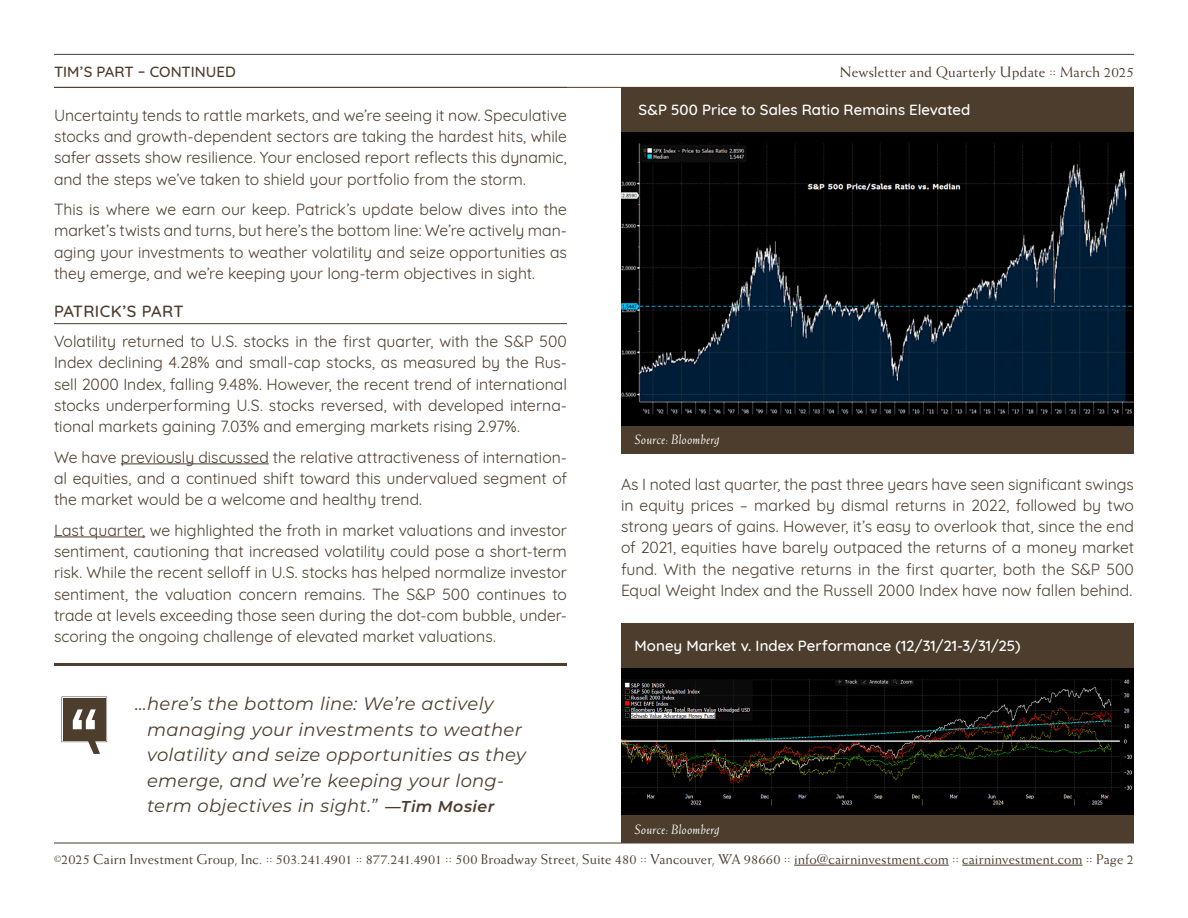
<style>
.page{position:relative;width:1188px;height:918px;background:#fff}
.page>*{position:absolute;margin:0;border:0;box-sizing:border-box;transform-origin:0 0}
.pull_quote{font:italic 18px/25.5px "Montserrat";letter-spacing:.015em;color:#4d3d2d}
.subhead{font:500 16.5px "Quicksand";letter-spacing:.015em;color:#4d3d2d}
.body{font:15.75px/21.3px "Quicksand";color:#4d3d2d;text-align:justify}
.graph_titles{font:500 15px "Quicksand";letter-spacing:.005em;color:#fff}
.t1{font:15px "Weiss Std";letter-spacing:.005em;color:#4d3d2d}
.t2{font:500 15px "Quicksand";letter-spacing:-.005em;color:#4d3d2d}
.t3{font:14.25px "Weiss Std";letter-spacing:.005em;color:#4d3d2d}
.body-2{font:italic 13.5px "Weiss Std";letter-spacing:.015em;color:#fff}
.s1{font-weight:600;font-size:15.75px}
.s2{font-size:9px}
</style>
<div class="page">
<img style="left:621px;top:668px;width:513px;height:147px">
<hr style="left:54px;top:323px;width:513px;height:1px;background:#4d3d2d">
<hr style="left:121px;top:463px;width:148px;height:1px;background:#4d3d2d">
<hr style="left:54px;top:537px;width:91px;height:1px;background:#4d3d2d">
<hr style="left:54px;top:54px;width:1080px;height:1px;background:#4d3d2d">
<hr style="left:54px;top:87px;width:1080px;height:1px;background:#4d3d2d">
<hr style="left:794px;top:865px;width:155px;height:1px;background:#4d3d2d">
<hr style="left:962px;top:865px;width:121px;height:1px;background:#4d3d2d">
<hr style="left:54px;top:843px;width:1080px;height:1px;background:#4d3d2d">
<div style="left:621px;top:623px;width:513px;height:45px;background:#4d3d2d"></div>
<div style="left:621px;top:815px;width:513px;height:28px;background:#4d3d2d"></div>
<img style="left:621px;top:132px;width:513px;height:294px">
<div style="left:621px;top:87px;width:513px;height:45px;background:#4d3d2d"></div>
<div style="left:621px;top:426px;width:513px;height:28px;background:#4d3d2d"></div>
<hr style="left:54px;top:663px;width:513px;height:3px;background:#4d3d2d">
<svg style="left:62px;top:697px;width:45px;height:57px"></svg>
<p class="t2" style="left:54px;top:59px;width:183px">TIM’S PART – CONTINUED</p>
<p class="body" style="left:54px;top:103px;width:515px">Uncertainty tends to rattle markets, and we’re seeing it now. Speculative stocks and growth-dependent sectors are taking the hardest hits, while safer assets show resilience. Your enclosed report reflects this dynamic, and the steps we’ve taken to shield your portfolio from the storm.</p>
<p class="body" style="left:54px;top:197px;width:515px">This is where we earn our keep. Patrick’s update below dives into the market’s twists and turns, but here’s the bottom line: We’re actively man&shy;aging your investments to weather volatility and seize opportunities as they emerge, and we’re keeping your long-term objectives in sight.</p>
<p class="subhead" style="left:54px;top:297px;width:131px">PATRICK’S PART</p>
<p class="body" style="left:54px;top:329px;width:514px">Volatility returned to U.S. stocks in the first quarter, with the S&amp;P 500<br>Index declining 4.28% and small-cap stocks, as measured by the Rus&shy;sell 2000 Index, falling 9.48%. However, the recent trend of international stocks underperforming U.S. stocks reversed, with developed interna&shy;tional markets gaining 7.03% and emerging markets rising 2.97%.</p>
<p class="body" style="left:54px;top:445px;width:514px">We have previously discussed the relative attractiveness of internation&shy;al equities, and a continued shift toward this undervalued segment of the market would be a welcome and healthy trend.</p>
<p class="body" style="left:54px;top:518px;width:515px">Last quarter, we highlighted the froth in market valuations and investor sentiment, cautioning that increased volatility could pose a short-term risk. While the recent selloff in U.S. stocks has helped normalize investor sentiment, the valuation concern remains. The S&amp;P 500 continues to trade at levels exceeding those seen during the dot-com bubble, under&shy;scoring the ongoing challenge of elevated market valuations.</p>
<p class="pull_quote" style="left:147px;top:690px;width:380px;text-indent:-12px">…here’s the bottom line: We’re actively managing your investments to weather volatility and seize opportunities as they emerge, and we’re keeping your long&shy;term objectives in sight.” <span class="s1">—Tim Mosier</span></p>
<p class="t1" style="left:840px;top:63px;width:296px">Newsletter and Quarterly Update :: March 2025</p>
<p class="graph_titles" style="left:639px;top:98px;width:333px">S&amp;P 500 Price to Sales Ratio Remains Elevated</p>
<p class="body-2" style="left:634px;top:432px;width:87px">Source: Bloomberg</p>
<p class="body" style="left:621px;top:472px;width:515px">As I noted last quarter, the past three years have seen significant swings in equity prices – marked by dismal returns in 2022, followed by two strong years of gains. However, it’s easy to overlook that, since the end of 2021, equities have barely outpaced the returns of a money market fund. With the negative returns in the first quarter, both the S&amp;P 500<br>Equal Weight Index and the Russell 2000 Index have now fallen behind.</p>
<p class="graph_titles" style="left:634px;top:633px;width:388px">Money Market v. Index Performance (12/31/21-3/31/25)</p>
<p class="body-2" style="left:634px;top:822px;width:87px">Source: Bloomberg</p>
<p class="t3" style="left:54px;top:851px;width:1081px"><span class="s2">©</span>2025 Cairn Investment Group, Inc. :: 503.241.4901 :: 877.241.4901 :: 500 Broadway Street, Suite 480 :: Vancouver, WA 98660 :: info@cairninvestment.com :: cairninvestment.com :: Page 2</p>
</div>
